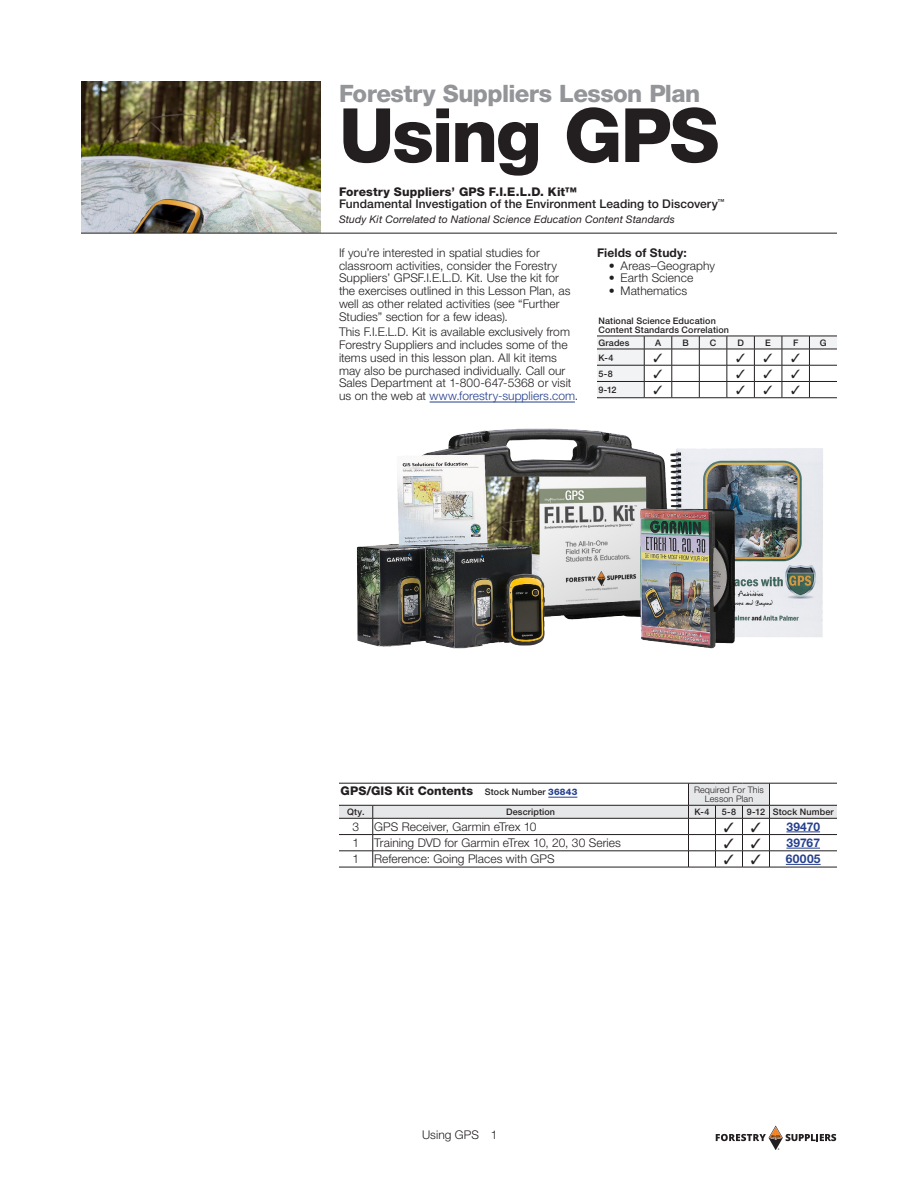
<style>
.page{position:relative;width:918px;height:1188px;background:#fff}
.page>*{position:absolute;margin:0;border:0;box-sizing:border-box;transform-origin:0 0}
.t1{font:800 75px "Helvetica Neue";letter-spacing:-.03em;color:#231f20}
.t2{font:800 24px "Helvetica Neue";letter-spacing:-.025em;color:#939598}
.LP_Body{font:300 12px/12.8px "Helvetica Neue";letter-spacing:.005em;color:#231f20}
.LP_Head{font:800 12px "Helvetica Neue";letter-spacing:.01em;color:#231f20}
.LP_Subhead65{font:500 12px "Helvetica Neue";letter-spacing:.005em;color:#231f20}
.LP_Body-2{font:700 12px "Helvetica Neue";letter-spacing:.025em;color:#253f8e}
.LP_Subhead75{font:700 12px "Helvetica Neue";letter-spacing:.015em;color:#231f20}
.LP_Subhead75-2{font:italic 10.5px "Helvetica Neue";letter-spacing:.01em;color:#231f20}
.LP_TableSubhead{font:500 9px/9px "Helvetica Neue";letter-spacing:.015em;color:#231f20}
.LP_TableSubhead-2{font:300 9px/9px "Helvetica Neue";letter-spacing:.015em;color:#231f20;text-align:center}
.s1{color:#253f8e}
.s2{font-weight:500;font-size:9px}
.s3{font-size:9px;color:#253f8e}
</style>
<div class="page">
<svg style="left:716px;top:1125px;width:120px;height:25px"></svg>
<img style="left:81px;top:81px;width:240px;height:152px">
<hr style="left:430px;top:402px;width:145px;height:1px;background:#253f8e">
<hr style="left:81px;top:233px;width:756px;height:1px;background:#231f20">
<img style="left:356px;top:428px;width:467px;height:221px">
<svg style="left:339px;top:783px;width:498px;height:85px"></svg>
<svg style="left:597px;top:336px;width:240px;height:62px"></svg>
<p class="t2" style="left:339px;top:79px;width:363px">Forestry Suppliers Lesson Plan</p>
<p class="t1" style="left:339px;top:91px;width:382px">Using GPS</p>
<p class="LP_Head" style="left:339px;top:184px;width:239px">Forestry Suppliers’ GPS F.I.E.L.D. Kit™</p>
<p class="LP_Subhead65" style="left:339px;top:197px;width:387px">Fundamental Investigation of the Environment Leading to Discovery<sup>™</sup></p>
<p class="LP_Subhead75-2" style="left:339px;top:213px;width:337px">Study Kit Correlated to National Science Education Content Standards</p>
<p class="LP_Body" style="left:339px;top:246px;width:233px">If you’re interested in spatial studies for classroom activities, consider the Forestry Suppliers’ GPSF.I.E.L.D. Kit. Use the kit for the exercises outlined in this Lesson Plan, as well as other related activities (see “Further Studies” section for a few ideas).</p>
<p class="LP_Body" style="left:339px;top:326px;width:241px">This F.I.E.L.D. Kit is available exclusively from Forestry Suppliers and includes some of the items used in this lesson plan. All kit items may also be purchased individually. Call our Sales Department at 1-800-647-5368 or visit us on the web at <span class="s1">www.forestry-suppliers.com</span>.</p>
<p class="LP_Subhead75" style="left:597px;top:245px;width:91px">Fields of Study:</p>
<p class="LP_Body" style="left:609px;top:259px;width:108px">• Areas–Geography</p>
<p class="LP_Body" style="left:609px;top:271px;width:86px">• Earth Science</p>
<p class="LP_Body" style="left:609px;top:284px;width:80px">• Mathematics</p>
<p class="LP_TableSubhead" style="left:598px;top:316px;width:132px">National Science Education<br>Content Standards Correlation</p>
<p class="LP_TableSubhead" style="left:598px;top:338px;width:32px">Grades</p>
<p class="LP_TableSubhead" style="left:655px;top:338px;width:8px">A</p>
<p class="LP_TableSubhead" style="left:682px;top:338px;width:8px">B</p>
<p class="LP_TableSubhead" style="left:710px;top:338px;width:8px">C</p>
<p class="LP_TableSubhead" style="left:737px;top:338px;width:8px">D</p>
<p class="LP_TableSubhead" style="left:765px;top:338px;width:7px">E</p>
<p class="LP_TableSubhead" style="left:793px;top:338px;width:7px">F</p>
<p class="LP_TableSubhead" style="left:820px;top:338px;width:8px">G</p>
<p class="LP_TableSubhead" style="left:598px;top:353px;width:16px">K-4</p>
<p class="LP_TableSubhead" style="left:598px;top:369px;width:16px">5-8</p>
<p class="LP_TableSubhead" style="left:598px;top:385px;width:20px">9-12</p>
<p class="LP_Head" style="left:340px;top:784px;width:238px">GPS/GIS Kit Contents <span class="s2">Stock Number</span> <span class="s3">36843</span></p>
<p class="LP_TableSubhead-2" style="left:694px;top:785px;width:71px">Required For This<br>Lesson Plan</p>
<p class="LP_TableSubhead" style="left:347px;top:808px;width:19px">Qty.</p>
<p class="LP_TableSubhead" style="left:506px;top:808px;width:51px">Description</p>
<p class="LP_TableSubhead" style="left:695px;top:808px;width:16px">K-4</p>
<p class="LP_TableSubhead" style="left:722px;top:808px;width:16px">5-8</p>
<p class="LP_TableSubhead" style="left:747px;top:808px;width:20px">9-12</p>
<p class="LP_TableSubhead" style="left:773px;top:808px;width:62px">Stock Number</p>
<p class="LP_Body" style="left:353px;top:820px;width:8px">3</p>
<p class="LP_Body" style="left:374px;top:820px;width:164px">GPS Receiver, Garmin eTrex 10</p>
<p class="LP_Body-2" style="left:786px;top:819px;width:35px">39470</p>
<p class="LP_Body" style="left:353px;top:836px;width:8px">1</p>
<p class="LP_Body" style="left:374px;top:836px;width:248px">Training DVD for Garmin eTrex 10, 20, 30 Series</p>
<p class="LP_Body-2" style="left:786px;top:835px;width:35px">39767</p>
<p class="LP_Body" style="left:353px;top:852px;width:8px">1</p>
<p class="LP_Body" style="left:374px;top:852px;width:182px">Reference: Going Places with GPS</p>
<p class="LP_Body-2" style="left:786px;top:851px;width:36px">60005</p>
<p class="LP_Body" style="left:422px;top:1128px;width:77px">Using GPS 1</p>
</div>
